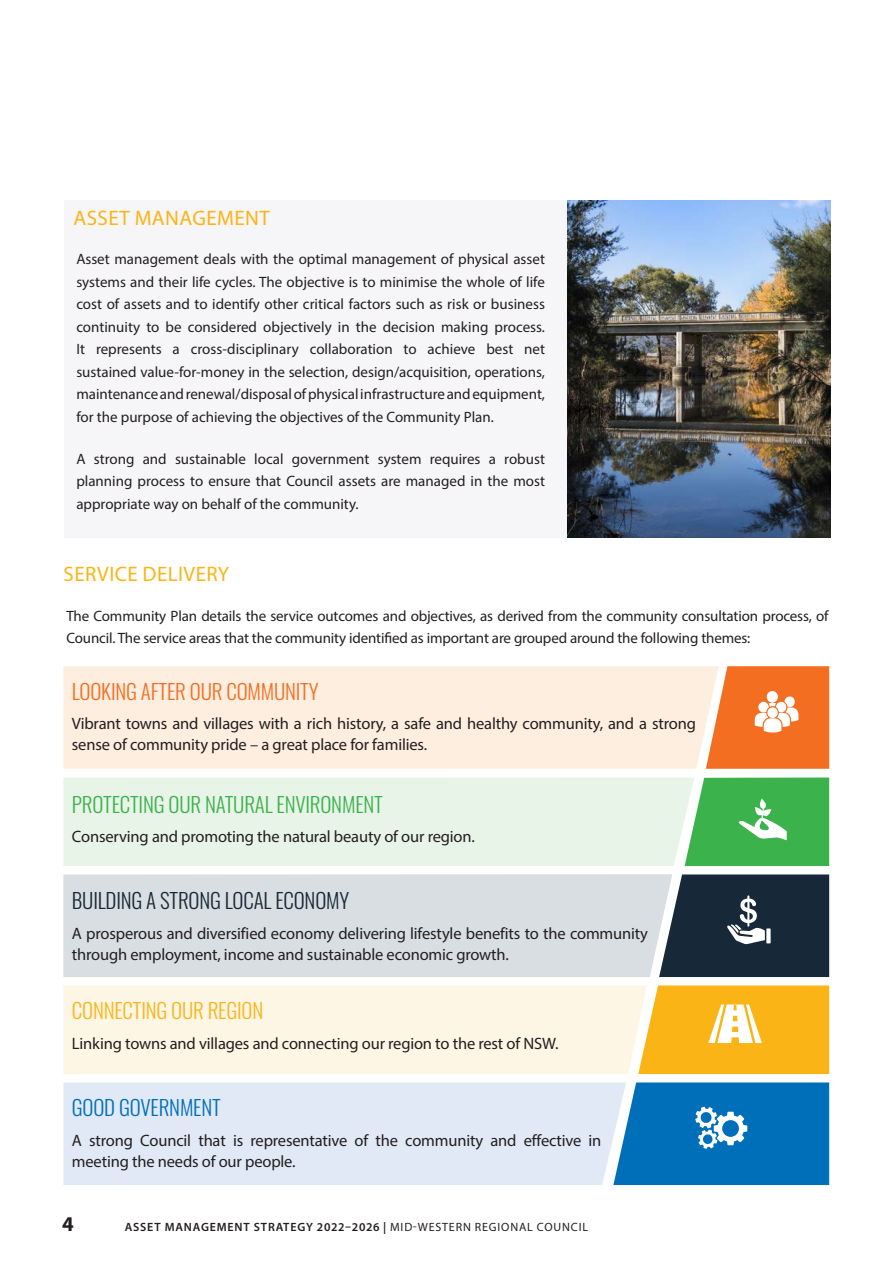
<style>
.page{position:relative;width:893px;height:1263px;background:#fff}
.page>*{position:absolute;margin:0;border:0;box-sizing:border-box;transform-origin:0 0}
.Body_text{font:300 21px "Oswald";letter-spacing:-.01em;color:#3bb24b}
.Heading_1{font:21px "Myriad Pro";letter-spacing:.02em;color:#fbb416}
.Body_text-2{font:300 21px "Oswald";letter-spacing:-.01em;color:#172938}
.Body_text-3{font:300 21px "Oswald";letter-spacing:-.01em;color:#f36e21}
.Body_text-4{font:300 21px "Oswald";letter-spacing:-.01em;color:#fbb416}
.Body_text-5{font:300 21px "Oswald";letter-spacing:-.01em;color:#006fba}
.t1{font:700 21px "Myriad Pro";color:#231f20}
.Body_text-6{font:16.5px/21px "Myriad Pro";letter-spacing:-.01em;color:#231f20}
.Body_Copy{font:15px/22.5px "Myriad Pro";letter-spacing:-.01em;color:#231f20;text-align:justify}
.t2{font:600 12px "Myriad Pro";letter-spacing:.07em;color:#231f20}
.s1{font-weight:400}
</style>
<div class="page">
<div style="left:63px;top:1082px;width:550px;height:103px;background:#e1e9f6"></div>
<svg style="left:719px;top:666px;width:110px;height:103px;background:#f47e3a"></svg>
<svg style="left:694px;top:777px;width:135px;height:89px;background:#4bb85a"></svg>
<svg style="left:672px;top:874px;width:157px;height:103px;background:#253644"></svg>
<div style="left:63px;top:985px;width:575px;height:89px;background:#fef6e5"></div>
<div style="left:63px;top:777px;width:631px;height:89px;background:#e9f4e8"></div>
<div style="left:65px;top:201px;width:765px;height:337px;background:#f6f6f8"></div>
<div style="left:63px;top:874px;width:609px;height:103px;background:#d9dee2"></div>
<div style="left:63px;top:666px;width:656px;height:103px;background:#feeee0"></div>
<svg style="left:613px;top:1082px;width:216px;height:103px;background:#197dc0"></svg>
<svg style="left:638px;top:985px;width:191px;height:89px;background:#fbbd34"></svg>
<img style="left:567px;top:201px;width:263px;height:337px">
<p class="Heading_1" style="left:74px;top:205px;width:198px">ASSET MANAGEMENT</p>
<p class="Body_Copy" style="left:76px;top:248px;width:470px">Asset management deals with the optimal management of physical asset systems and their life cycles. The objective is to minimise the whole of life cost of assets and to identify other critical factors such as risk or business continuity to be considered objectively in the decision making process.<br>It represents a cross-disciplinary collaboration to achieve best net sustained value-for-money in the selection, design/acquisition, operations, maintenance and renewal/disposal of physical infrastructure and equipment, for the purpose of achieving the objectives of the Community Plan.</p>
<p class="Body_Copy" style="left:76px;top:447px;width:470px">A strong and sustainable local government system requires a robust planning process to ensure that Council assets are managed in the most appropriate way on behalf of the community.</p>
<p class="Heading_1" style="left:64px;top:561px;width:167px">SERVICE DELIVERY</p>
<p class="Body_Copy" style="left:66px;top:604px;width:763px">The Community Plan details the service outcomes and objectives, as derived from the community consultation process, of<br>Council. The service areas that the community identified as important are grouped around the following themes:</p>
<p class="Body_text-3" style="left:72px;top:673px;width:248px">LOOKING AFTER OUR COMMUNITY</p>
<p class="Body_text-6" style="left:72px;top:713px;width:626px">Vibrant towns and villages with a rich history, a safe and healthy community, and a strong sense of community pride – a great place for families.</p>
<p class="Body_text" style="left:72px;top:785px;width:312px">PROTECTING OUR NATURAL ENVIRONMENT</p>
<p class="Body_text-6" style="left:72px;top:826px;width:404px">Conserving and promoting the natural beauty of our region.</p>
<p class="Body_text-2" style="left:72px;top:882px;width:279px">BUILDING A STRONG LOCAL ECONOMY</p>
<p class="Body_text-6" style="left:72px;top:922px;width:578px">A prosperous and diversified economy delivering lifestyle benefits to the community through employment, income and sustainable economic growth.</p>
<p class="Body_text-4" style="left:72px;top:992px;width:193px">CONNECTING OUR REGION</p>
<p class="Body_text-6" style="left:72px;top:1032px;width:488px">Linking towns and villages and connecting our region to the rest of NSW.</p>
<p class="Body_text-5" style="left:72px;top:1089px;width:150px">GOOD GOVERNMENT</p>
<p class="Body_text-6" style="left:72px;top:1129px;width:531px">A strong Council that is representative of the community and effective in meeting the needs of our people.</p>
<h1 class="t1" style="left:62px;top:1210px;width:13px">4</h1>
<p class="t2" style="left:125px;top:1219px;width:465px">ASSET MANAGEMENT STRATEGY 2022–2026 | <span class="s1">MID-WESTERN REGIONAL COUNCIL</span></p>
</div>
